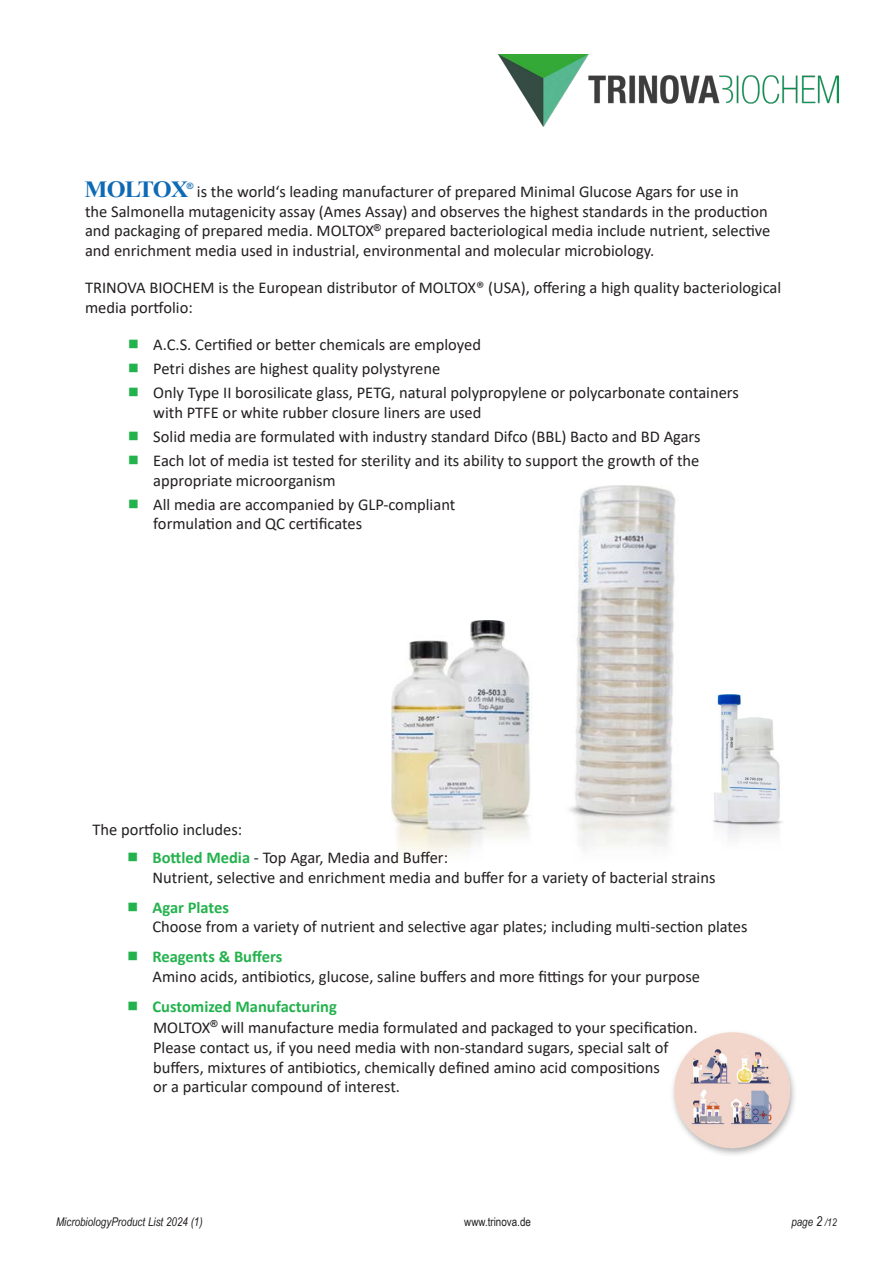
<style>
.page{position:relative;width:893px;height:1263px;background:#fff}
.page>*{position:absolute;margin:0;border:0;box-sizing:border-box;transform-origin:0 0}
.t1{font:700 23.1px "Times New Roman";letter-spacing:-.04em;color:#0f6ab4;scale:1.05 1}
.t2{font:16.5px/24px "Calibri";color:#231f20}
.t3{font:700 16.5px "Calibri";color:#23b24d}
.t4{font:italic 12px "Arial Narrow";color:#231f20}
.t5{font:12px "Arial Narrow";color:#231f20}
.t6{font:700 8.7px "Arial";color:#0f6ab4}
.s1{font-weight:700;color:#23b24d}
.s2{font-size:13.5px}
.s3{font-size:10.5px}
</style>
<div class="page">
<img style="left:499px;top:54px;width:340px;height:72px">
<img style="left:713px;top:694px;width:70px;height:144px">
<img style="left:569px;top:486px;width:107px;height:363px">
<img style="left:391px;top:620px;width:142px;height:235px">
<img style="left:672px;top:1032px;width:123px;height:123px">
<h1 class="t1" style="left:85px;top:172px;width:100px">MOLTOX</h1>
<p class="t6" style="left:187px;top:179px;width:8px">®</p>
<p class="t2" style="left:85px;top:181px;width:687px;line-height:19.8px;text-indent:112px">is the world‘s leading manufacturer of prepared Minimal Glucose Agars for use in<br>the Salmonella mutagenicity assay (Ames Assay) and observes the highest standards in the production and packaging of prepared media. MOLTOX<sup>®</sup> prepared bacteriological media include nutrient, selective and enrichment media used in industrial, environmental and molecular microbiology.</p>
<p class="t2" style="left:85px;top:278px;width:698px;line-height:19.8px">TRINOVA BIOCHEM is the European distributor of MOLTOX® (USA), offering a high quality bacteriological media portfolio:</p>
<p class="t2" style="left:153px;top:332px;width:587px">A.C.S. Certified or better chemicals are employed<br>Petri dishes are highest quality polystyrene<br>Only Type II borosilicate glass, PETG, natural polypropylene or polycarbonate containers</p>
<p class="t2" style="left:153px;top:400px;width:549px">with PTFE or white rubber closure liners are used<br>Solid media are formulated with industry standard Difco (BBL) Bacto and BD Agars<br>Each lot of media ist tested for sterility and its ability to support the growth of the</p>
<p class="t2" style="left:153px;top:468px;width:304px">appropriate microorganism<br>All media are accompanied by GLP-compliant</p>
<p class="t2" style="left:153px;top:511px;width:210px">formulation and QC certificates</p>
<p class="t2" style="left:152px;top:815px;width:297px;line-height:28.3px;text-indent:-60px">The portfolio includes:<br><span class="s1">Bottled Media</span> - Top Agar, Media and Buffer:</p>
<p class="t2" style="left:152px;top:865px;width:564px">Nutrient, selective and enrichment media and buffer for a variety of bacterial strains</p>
<p class="t3" style="left:152px;top:895px;width:78px">Agar Plates</p>
<p class="t2" style="left:152px;top:914px;width:597px">Choose from a variety of nutrient and selective agar plates; including multi-section plates</p>
<p class="t3" style="left:152px;top:945px;width:131px">Reagents &amp; Buffers</p>
<p class="t2" style="left:152px;top:964px;width:549px">Amino acids, antibiotics, glucose, saline buffers and more fittings for your purpose</p>
<p class="t2" style="left:152px;top:996px;width:547px;line-height:20.1px"><span class="s1">Customized Manufacturing<br></span>MOLTOX<sup>®</sup> will manufacture media formulated and packaged to your specification.<br>Please contact us, if you need media with non-standard sugars, special salt of buffers, mixtures of antibiotics, chemically defined amino acid compositions<br>or a particular compound of interest.</p>
<p class="t4" style="left:56px;top:1213px;width:148px">MicrobiologyProduct List 2024 (1)</p>
<p class="t5" style="left:464px;top:1213px;width:68px">www.trinova.de</p>
<p class="t4" style="left:791px;top:1213px;width:47px">page <span class="s2">2</span> <span class="s3">/12</span></p>
</div>
